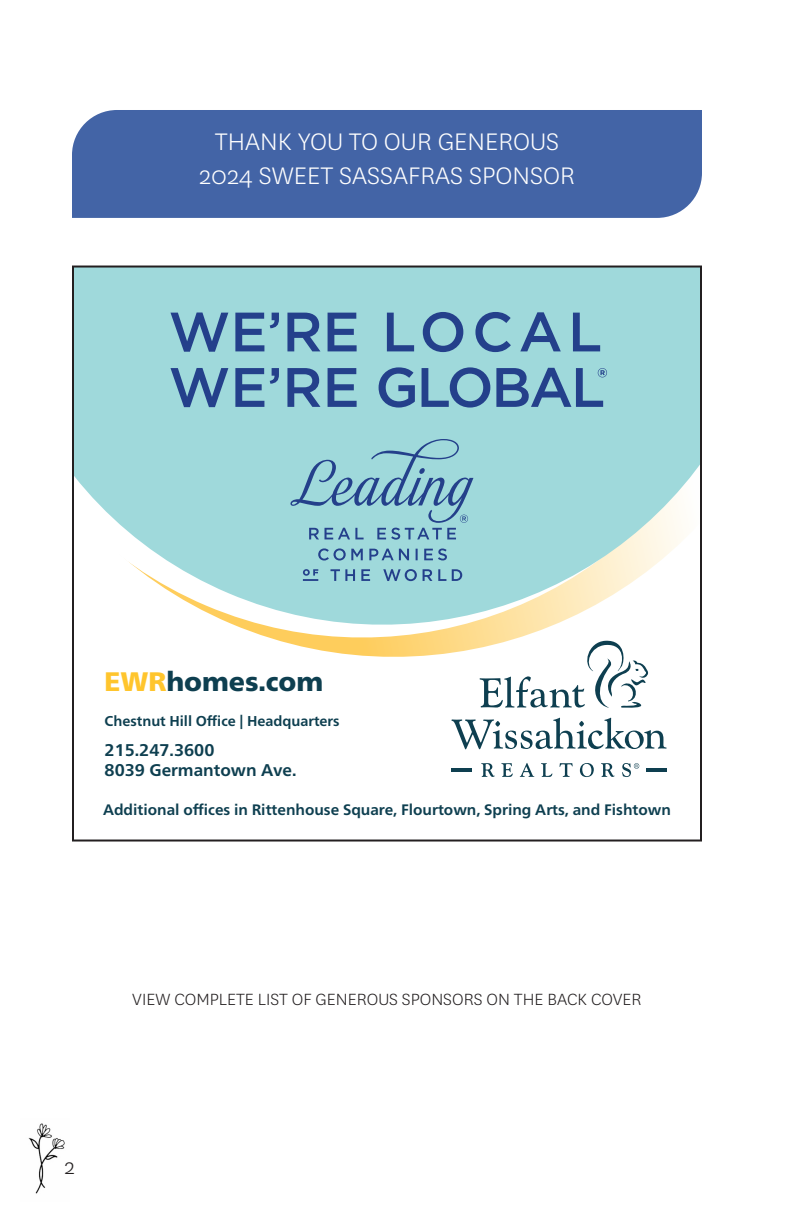
<style>
.page{position:relative;width:792px;height:1224px;background:#fff}
.page>*{position:absolute;margin:0;border:0;box-sizing:border-box;transform-origin:0 0}
.t1{font:300 28px/33.6px "National";color:#fff;text-align:center}
.t2{font:900 26.8px "Frutiger Neue LTW1 G";color:#0e3f50}
.t3{font:300 24px "National";color:#231f20}
.body{font:300 19px "National";color:#231f20}
.t4{font:700 17px/19.6px "Frutiger Neue LTW1 G";color:#0e3f50}
.t5{font:700 15.2px "Frutiger Neue LTW1 G";color:#0e3f50}
.t6{font:700 14.2px "Frutiger Neue LTW1 G";color:#0e3f50}
.s1{color:#ffc52d}
</style>
<div class="page">
<svg style="left:75px;top:269px;width:624px;height:404px;fill:#9fd9db"></svg>
<svg style="left:451px;top:718px;width:216px;height:31px"></svg>
<svg style="left:481px;top:763px;width:14px;height:14px"></svg>
<svg style="left:501px;top:763px;width:12px;height:14px"></svg>
<svg style="left:520px;top:763px;width:14px;height:14px"></svg>
<svg style="left:541px;top:763px;width:11px;height:14px"></svg>
<svg style="left:559px;top:763px;width:14px;height:14px"></svg>
<svg style="left:580px;top:763px;width:14px;height:14px"></svg>
<svg style="left:601px;top:763px;width:14px;height:14px"></svg>
<svg style="left:622px;top:763px;width:17px;height:14px"></svg>
<hr style="left:451px;top:768px;width:21px;height:4px;background:#0e3f50">
<hr style="left:646px;top:768px;width:21px;height:4px;background:#0e3f50">
<svg style="left:480px;top:640px;width:168px;height:68px"></svg>
<svg style="left:290px;top:439px;width:183px;height:142px;background:#8cc1ce"></svg>
<svg style="left:171px;top:313px;width:57px;height:39px;background:#6b99b9"></svg>
<svg style="left:235px;top:313px;width:29px;height:38px"></svg>
<svg style="left:270px;top:313px;width:9px;height:15px"></svg>
<svg style="left:287px;top:313px;width:33px;height:38px"></svg>
<svg style="left:328px;top:313px;width:29px;height:38px"></svg>
<svg style="left:387px;top:313px;width:27px;height:38px"></svg>
<svg style="left:423px;top:312px;width:40px;height:40px;background:#6894b7"></svg>
<svg style="left:475px;top:312px;width:36px;height:40px"></svg>
<svg style="left:520px;top:312px;width:41px;height:39px;background:#719fbd"></svg>
<svg style="left:573px;top:313px;width:27px;height:38px"></svg>
<svg style="left:171px;top:368px;width:57px;height:39px;background:#6b99b9"></svg>
<svg style="left:235px;top:368px;width:29px;height:39px"></svg>
<svg style="left:270px;top:368px;width:9px;height:16px"></svg>
<svg style="left:287px;top:368px;width:33px;height:39px"></svg>
<svg style="left:328px;top:368px;width:29px;height:39px"></svg>
<svg style="left:379px;top:367px;width:36px;height:41px"></svg>
<svg style="left:422px;top:367px;width:68px;height:41px;background:#6e9dbb"></svg>
<svg style="left:496px;top:368px;width:111px;height:39px;background:#6b99b9"></svg>
<div style="left:72px;top:110px;width:630px;height:108px;background:#4364a6"></div>
<img style="left:28px;top:1123px;width:37px;height:71px">
<p class="t1" style="left:199px;top:124px;width:377px">THANK YOU TO OUR GENEROUS<br>2024 SWEET SASSAFRAS SPONSOR</p>
<p class="t2" style="left:105px;top:665px;width:220px"><span class="s1">EWR</span>homes.com</p>
<p class="t6" style="left:105px;top:713px;width:237px">Chestnut Hill Office | Headquarters</p>
<p class="t4" style="left:105px;top:740px;width:193px">215.247.3600<br>8039 Germantown Ave.</p>
<p class="t5" style="left:103px;top:801px;width:569px">Additional offices in Rittenhouse Square, Flourtown, Spring Arts, and Fishtown</p>
<p class="body" style="left:132px;top:987px;width:511px">VIEW COMPLETE LIST OF GENEROUS SPONSORS ON THE BACK COVER</p>
<p class="t3" style="left:65px;top:1152px;width:12px">2</p>
</div>
